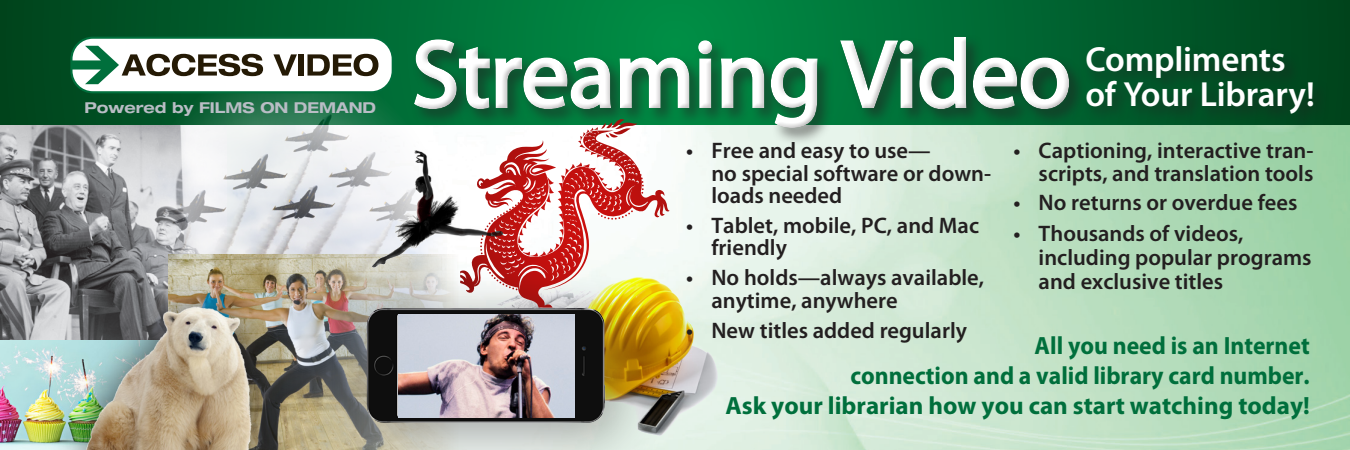
<style>
.page{position:relative;width:1350px;height:450px;background:#fff}
.page>*{position:absolute;margin:0;border:0;box-sizing:border-box;transform-origin:0 0}
.t1{font:95px "Myriad Pro";color:#fff}
.D_Title{font:600 35px "Myriad Pro";letter-spacing:-.005em;color:#fff}
.t2{font:700 25px/30px "Myriad Pro";color:#006f3c;text-align:right;scale:.95 1}
._1__Subject{font:600 22.5px/22.5px "Myriad Pro";color:#231f20}
.t3{font:700 expanded 15px "Helvetica Neue";color:#b9bdc5}
</style>
<div class="page">
<img style="left:0;top:125px;width:131px;height:216px">
<svg style="left:0;top:0;width:1350px;height:125px;background:#00602d"></svg>
<img style="left:131px;top:66px;width:279px;height:202px">
<img style="left:0;top:341px;width:43px;height:109px">
<img style="left:662px;top:268px;width:61px;height:175px">
<img style="left:169px;top:254px;width:186px;height:196px">
<div style="left:43px;top:268px;width:239px;height:182px;background:#231f20;opacity:.75"></div>
<img style="left:59px;top:297px;width:219px;height:153px">
<div style="left:410px;top:33px;width:676px;height:113px;background:#231f20;opacity:.55"></div>
<div style="left:408px;top:31px;width:658px;height:96px;background:#fff;opacity:.5"></div>
<div style="left:410px;top:33px;width:664px;height:100px;background:#231f20;opacity:.35"></div>
<div style="left:1082px;top:42px;width:248px;height:89px;background:#231f20;opacity:.55"></div>
<div style="left:71px;top:38px;width:322px;height:54px;background:#fff;border-radius:21px"></div>
<div style="left:70px;top:37px;width:324px;height:56px;border:2px solid #006f3c;border-radius:21px"></div>
<svg style="left:273px;top:54px;width:24px;height:22px"></svg>
<div style="left:298px;top:54px;width:6px;height:22px;background:#251a05"></div>
<svg style="left:307px;top:54px;width:71px;height:22px"></svg>
<svg style="left:71px;top:46px;width:192px;height:38px"></svg>
<svg style="left:411px;top:37px;width:409px;height:224px"></svg>
<svg style="left:460px;top:131px;width:166px;height:134px"></svg>
<div style="left:324px;top:265px;width:338px;height:185px;background:#231f20;opacity:.4"></div>
<img style="left:367px;top:307px;width:238px;height:116px">
<img style="left:398px;top:315px;width:176px;height:103px">
<img style="left:355px;top:150px;width:161px;height:120px">
<p class="t3" style="left:84px;top:98px;width:293px">Powered by FILMS ON DEMAND</p>
<h1 class="t1" style="left:412px;top:16px;width:660px">Streaming Video</h1>
<p class="D_Title" style="left:1085px;top:37px;width:202px">Compliments</p>
<p class="D_Title" style="left:1085px;top:72px;width:231px">of Your Library!</p>
<p class="_1__Subject" style="left:711px;top:139px;width:281px;text-indent:-25px">• Free and easy to use—<br>no special software or down&shy;loads needed</p>
<p class="_1__Subject" style="left:711px;top:213px;width:269px;text-indent:-25px">• Tablet, mobile, PC, and Mac friendly</p>
<p class="_1__Subject" style="left:711px;top:266px;width:274px;text-indent:-25px">• No holds—always available, anytime, anywhere</p>
<p class="_1__Subject" style="left:686px;top:319px;width:282px">• New titles added regularly</p>
<p class="_1__Subject" style="left:1013px;top:139px;width:302px;text-align:right">• Captioning, interactive tran&shy;scripts, and translation tools</p>
<p class="_1__Subject" style="left:1013px;top:191px;width:286px">• No returns or overdue fees</p>
<p class="_1__Subject" style="left:1039px;top:221px;width:274px;line-height:23.8px;text-indent:-25px">• Thousands of videos, including popular programs and exclusive titles</p>
<p class="t2" style="left:725px;top:330px;width:617px">All you need is an Internet<br>connection and a valid library card number.<br>Ask your librarian how you can start watching today!</p>
</div>
